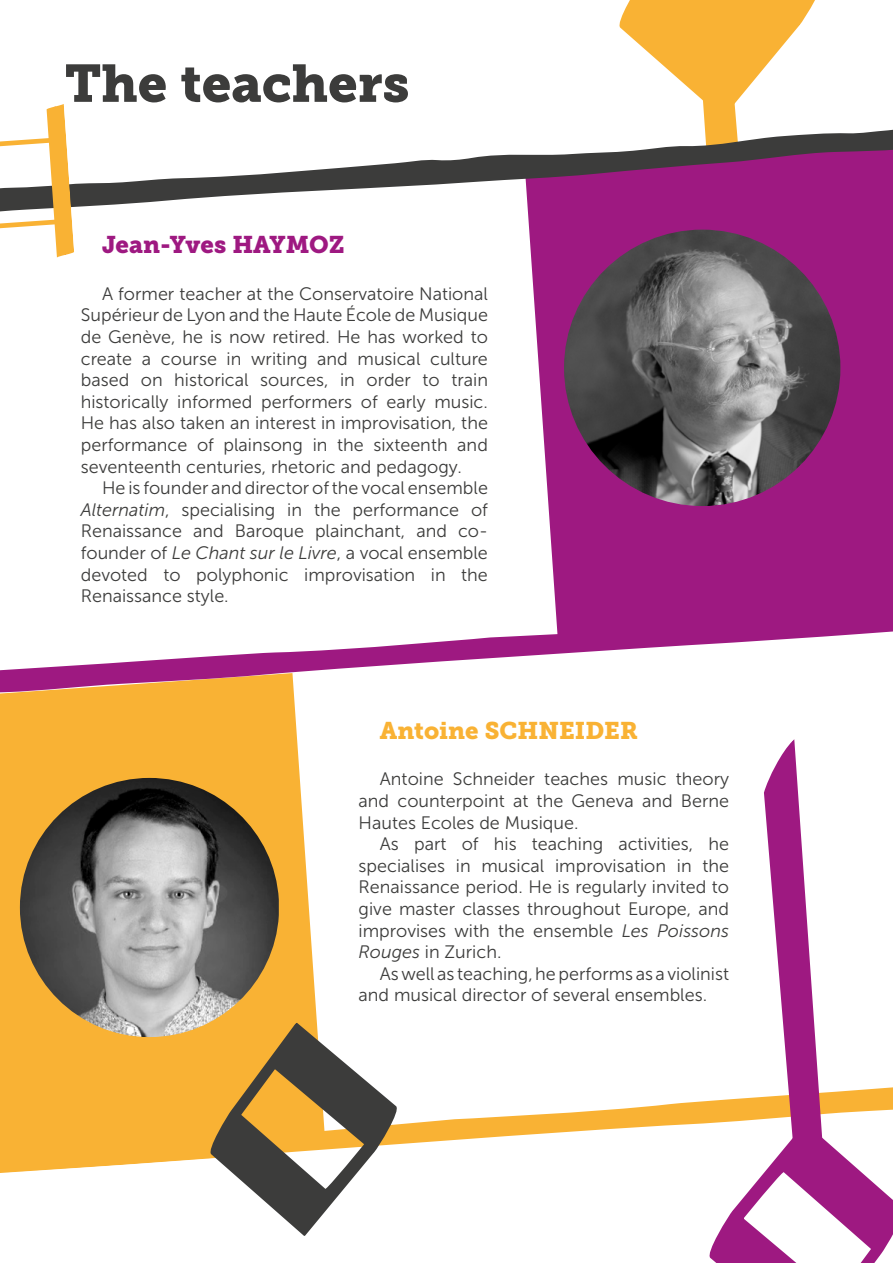
<style>
.page{position:relative;width:893px;height:1263px;background:#fff}
.page>*{position:absolute;margin:0;border:0;box-sizing:border-box;transform-origin:0 0}
.t1{font:52.5px "Museo Slab 900";color:#3c3c3b}
.t2{font:24px "Museo Slab 900";color:#f9b234}
.t3{font:24px "Museo Slab 900";color:#9e1981}
.t4{font:18px/21.6px "Museo Sans 300";color:#3c3c3b;text-align:justify}
.s1{font-style:italic}
</style>
<div class="page">
<div style="left:0;top:695px;width:317px;height:386px;background:#f9b234"></div>
<svg style="left:619px;top:0;width:196px;height:127px"></svg>
<svg style="left:528px;top:217px;width:365px;height:386px;background:#a32788"></svg>
<svg style="left:0;top:603px;width:893px;height:92px"></svg>
<svg style="left:0;top:1081px;width:705px;height:92px"></svg>
<svg style="left:705px;top:739px;width:188px;height:524px"></svg>
<svg style="left:206px;top:1017px;width:195px;height:219px"></svg>
<svg style="left:74px;top:127px;width:819px;height:90px"></svg>
<svg style="left:0;top:104px;width:74px;height:154px"></svg>
<img style="left:564px;top:230px;width:276px;height:276px;border-radius:138px">
<img style="left:20px;top:778px;width:259px;height:259px;border-radius:127px">
<h1 class="t1" style="left:65px;top:53px;width:346px">The teachers</h1>
<h2 class="t3" style="left:102px;top:231px;width:244px">Jean-Yves HAYMOZ</h2>
<p class="t4" style="left:81px;top:283px;width:409px;text-indent:21px">A former teacher at the Conservatoire National Supérieur de Lyon and the Haute École de Musique de Genève, he is now retired. He has worked to create a course in writing and musical culture based on historical sources, in order to train historically informed performers of early music.<br>He has also taken an interest in improvisation, the performance of plainsong in the sixteenth and seventeenth centuries, rhetoric and pedagogy.</p>
<p class="t4" style="left:81px;top:477px;width:409px;text-indent:21px">He is founder and director of the vocal ensemble <span class="s1">Alternatim</span>, specialising in the performance of Renaissance and Baroque plainchant, and co&shy;founder of <span class="s1">Le Chant sur le Livre</span>, a vocal ensemble devoted to polyphonic improvisation in the Renaissance style.</p>
<h2 class="t2" style="left:380px;top:716px;width:259px">Antoine SCHNEIDER</h2>
<p class="t4" style="left:359px;top:768px;width:372px;text-indent:21px">Antoine Schneider teaches music theory and counterpoint at the Geneva and Berne Hautes Ecoles de Musique.</p>
<p class="t4" style="left:359px;top:833px;width:372px;text-indent:21px">As part of his teaching activities, he specialises in musical improvisation in the Renaissance period. He is regularly invited to give master classes throughout Europe, and improvises with the ensemble <span class="s1">Les Poissons Rouges</span> in Zurich.</p>
<p class="t4" style="left:359px;top:963px;width:372px;text-indent:21px">As well as teaching, he performs as a violinist and musical director of several ensembles.</p>
</div>
